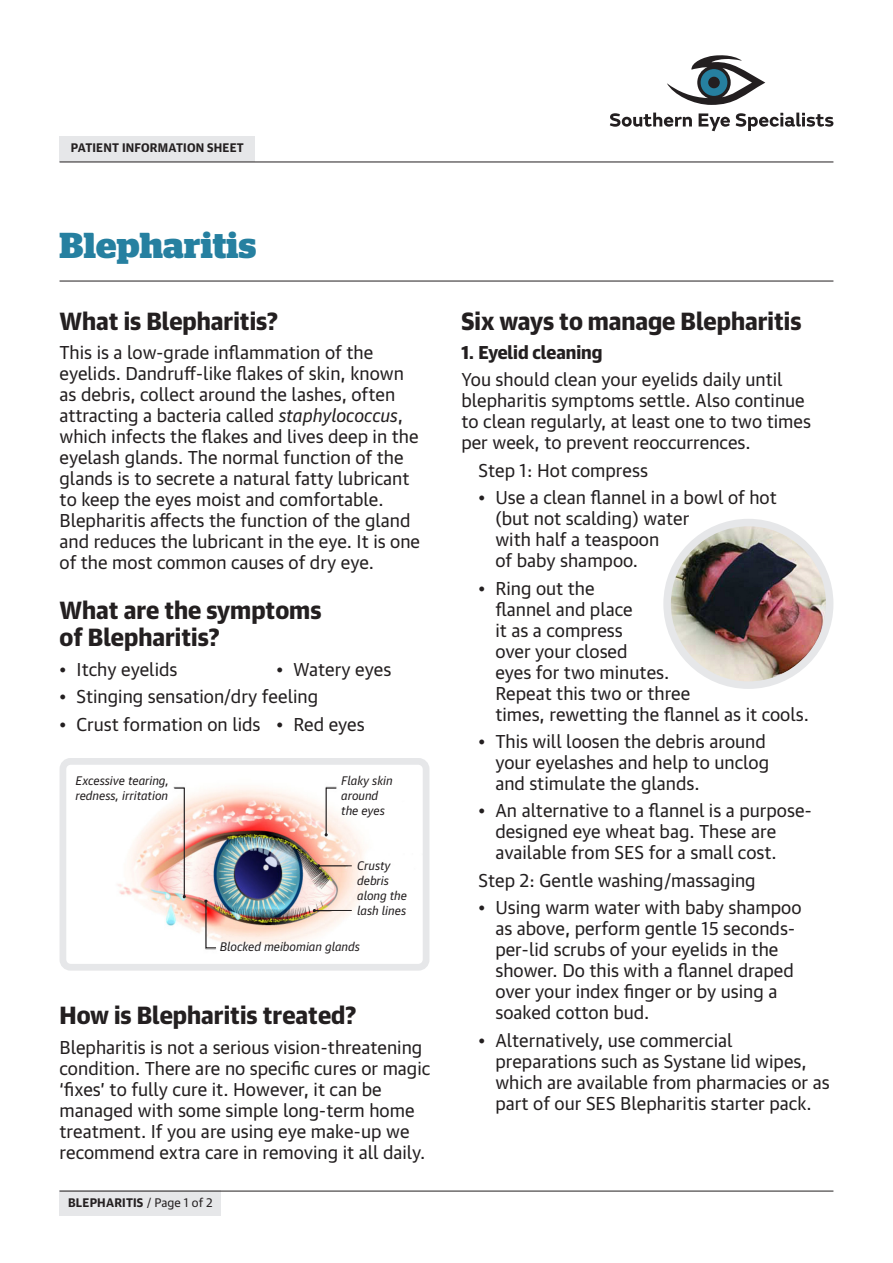
<style>
.page{position:relative;width:893px;height:1263px;background:#fff}
.page>*{position:absolute;margin:0;border:0;box-sizing:border-box;transform-origin:0 0}
.t1{font:700 36px "Stag";letter-spacing:.01em;color:#2680a0}
.subhead{font:900 24px/27px "Guardian Text Sans";color:#231f20}
.body{font:18px/21px "Guardian Text Sans";color:#231f20}
.bullets_extra_indent{font:18px/21px "Guardian Text Sans";color:#231f20}
.bullets{font:18px "Guardian Text Sans";color:#231f20}
.bullets-2{font:900 18px "Guardian Text Sans";color:#231f20}
.bullets-3{font:italic 12px/15px "Guardian Text Sans";color:#231f20}
.t2{font:700 12px "Guardian Text Sans";letter-spacing:.015em;color:#231f20}
.s1{font-style:italic}
.s2{font-weight:400}
</style>
<div class="page">
<div style="left:60px;top:1191px;width:161px;height:25px;background:#e6e7e9"></div>
<div style="left:60px;top:136px;width:195px;height:26px;background:#e6e7e9"></div>
<hr style="left:60px;top:281px;width:773px;height:1px;background:#231f20">
<hr style="left:60px;top:162px;width:773px;height:1px;background:#231f20">
<hr style="left:60px;top:1191px;width:773px;height:1px;background:#231f20">
<svg style="left:667px;top:55px;width:98px;height:50px"></svg>
<div style="left:701px;top:69px;width:26px;height:27px;background:#2680a0;border-radius:50%"></div>
<div style="left:708px;top:77px;width:12px;height:11px;background:#231f20;border-radius:50%"></div>
<svg style="left:610px;top:113px;width:223px;height:18px"></svg>
<img style="left:667px;top:522px;width:163px;height:163px;border-radius:81px">
<div style="left:663px;top:519px;width:170px;height:170px;border:8px solid #e6e7e9;border-radius:50%"></div>
<img style="left:117px;top:786px;width:249px;height:164px">
<div style="left:60px;top:758px;width:369px;height:213px;border:7px solid #e6e7e9;border-radius:8px"></div>
<svg style="left:174px;top:787px;width:12px;height:111px"></svg>
<svg style="left:205px;top:900px;width:12px;height:48px"></svg>
<svg style="left:325px;top:787px;width:12px;height:49px"></svg>
<hr style="left:319px;top:865px;width:33px;height:1px;background:#231f20">
<hr style="left:314px;top:910px;width:38px;height:1px;background:#231f20">
<p class="t2" style="left:71px;top:138px;width:175px">PATIENT INFORMATION SHEET</p>
<p class="t1" style="left:60px;top:225px;width:198px">Blepharitis</p>
<p class="subhead" style="left:60px;top:305px;width:220px">What is Blepharitis?</p>
<p class="body" style="left:60px;top:340px;width:362px">This is a low-grade inflammation of the eyelids. Dandruff-like flakes of skin, known as debris, collect around the lashes, often attracting a bacteria called <span class="s1">staphylococcus</span>, which infects the flakes and lives deep in the eyelash glands. The normal function of the glands is to secrete a natural fatty lubricant to keep the eyes moist and comfortable.<br>Blepharitis affects the function of the gland and reduces the lubricant in the eye. It is one of the most common causes of dry eye.</p>
<p class="subhead" style="left:60px;top:594px;width:264px">What are the symptoms of Blepharitis?</p>
<p class="bullets" style="left:60px;top:655px;width:119px">• Itchy eyelids</p>
<p class="bullets" style="left:276px;top:655px;width:116px">• Watery eyes</p>
<p class="bullets" style="left:60px;top:682px;width:260px">• Stinging sensation/dry feeling</p>
<p class="bullets" style="left:60px;top:710px;width:307px">• Crust formation on lids • Red eyes</p>
<p class="bullets-3" style="left:75px;top:771px;width:95px">Excessive tearing, redness, irritation</p>
<p class="bullets-3" style="left:341px;top:771px;width:53px">Flaky skin around the eyes</p>
<p class="bullets-3" style="left:357px;top:856px;width:51px">Crusty debris along the lash lines</p>
<p class="bullets-3" style="left:220px;top:938px;width:142px">Blocked meibomian glands</p>
<p class="subhead" style="left:60px;top:999px;width:298px">How is Blepharitis treated?</p>
<p class="body" style="left:60px;top:1035px;width:372px">Blepharitis is not a serious vision-threatening condition. There are no specific cures or magic ‘fixes’ to fully cure it. However, it can be managed with some simple long-term home treatment. If you are using eye make-up we recommend extra care in removing it all daily.</p>
<p class="t2" style="left:68px;top:1193px;width:146px">BLEPHARITIS <span class="s2">/ Page 1 of 2</span></p>
<p class="subhead" style="left:461px;top:305px;width:342px">Six ways to manage Blepharitis</p>
<p class="bullets-2" style="left:461px;top:337px;width:143px">1. Eyelid cleaning</p>
<p class="body" style="left:461px;top:368px;width:351px">You should clean your eyelids daily until blepharitis symptoms settle. Also continue to clean regularly, at least one to two times per week, to prevent reoccurrences.</p>
<p class="bullets" style="left:478px;top:456px;width:171px">Step 1: Hot compress</p>
<p class="bullets_extra_indent" style="left:495px;top:485px;width:283px;text-indent:-17px">• Use a clean flannel in a bowl of hot (but not scalding) water<br>with half a teaspoon<br>of baby shampoo.</p>
<p class="bullets_extra_indent" style="left:495px;top:576px;width:315px;text-indent:-17px">• Ring out the<br>flannel and place<br>it as a compress<br>over your closed<br>eyes for two minutes.<br>Repeat this two or three<br>times, rewetting the flannel as it cools.</p>
<p class="bullets_extra_indent" style="left:495px;top:729px;width:275px;text-indent:-17px">• This will loosen the debris around your eyelashes and help to unclog and stimulate the glands.</p>
<p class="bullets_extra_indent" style="left:495px;top:798px;width:318px;text-indent:-17px">• An alternative to a flannel is a purpose&shy;designed eye wheat bag. These are available from SES for a small cost.</p>
<p class="bullets" style="left:478px;top:866px;width:279px">Step 2: Gentle washing/massaging</p>
<p class="bullets_extra_indent" style="left:495px;top:895px;width:308px;text-indent:-17px">• Using warm water with baby shampoo as above, perform gentle 15 seconds&shy;per-lid scrubs of your eyelids in the shower. Do this with a flannel draped over your index finger or by using a soaked cotton bud.</p>
<p class="bullets_extra_indent" style="left:495px;top:1028px;width:336px;text-indent:-17px">• Alternatively, use commercial preparations such as Systane lid wipes, which are available from pharmacies or as part of our SES Blepharitis starter pack.</p>
</div>
